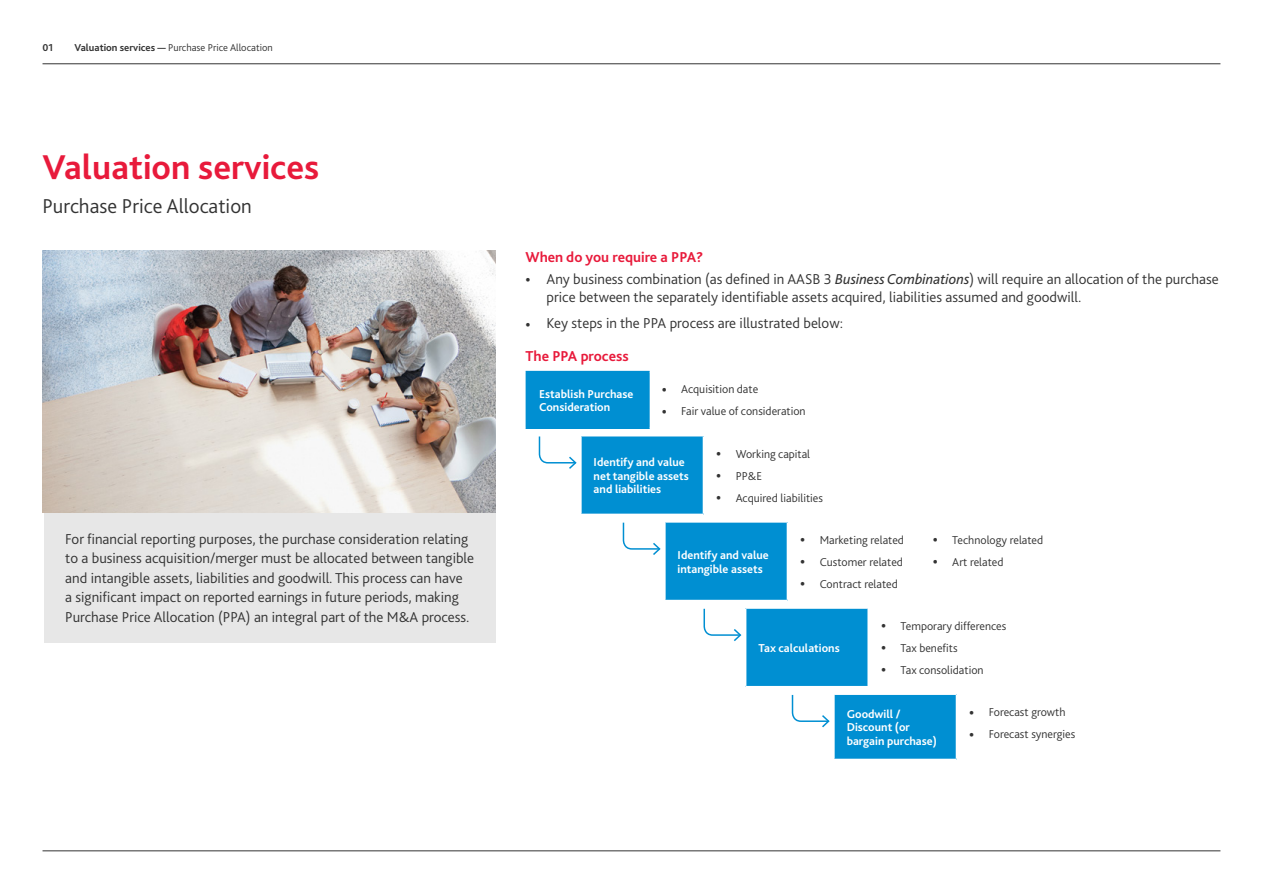
<style>
.page{position:relative;width:1263px;height:893px;background:#fff}
.page>*{position:absolute;margin:0;border:0;box-sizing:border-box;transform-origin:0 0}
.t1{font:700 36px "Bliss Pro";color:#e81a3b}
.t2{font:300 21px "Bliss Pro";color:#333}
.t3{font:300 15px/19.5px "Bliss Pro";color:#333}
.t4{font:700 15px "Bliss Pro";color:#e81a3b}
.t5{font:300 12px "Bliss Pro";color:#333}
.t6{font:700 12px/13.5px "Bliss Pro";color:#fff}
.t7{font:300 10.5px "Bliss Pro";color:#333}
.t8{font:700 10.5px "Bliss Pro";color:#333}
.s1{font-weight:700}
.s2{font-weight:400;font-size:16.5px}
.s3{font-weight:400;font-style:italic}
.s4{font-weight:700;color:#e81a3b}
</style>
<div class="page">
<div style="left:44px;top:511px;width:452px;height:132px;background:#e7e7e7"></div>
<img style="left:43px;top:250px;width:453px;height:263px">
<div style="left:526px;top:372px;width:123px;height:56px;background:#008fd2"></div>
<hr style="left:526px;top:371px;width:124px;height:1px;background:#008fd2">
<hr style="left:526px;top:427px;width:124px;height:2px;background:#008fd2">
<hr style="left:648px;top:372px;width:2px;height:55px;background:#008fd2">
<div style="left:581px;top:436px;width:122px;height:78px;background:#008fd2"></div>
<hr style="left:580px;top:436px;width:2px;height:78px;background:#fff">
<svg style="left:538px;top:436px;width:39px;height:33px"></svg>
<div style="left:665px;top:522px;width:122px;height:78px;background:#008fd2"></div>
<hr style="left:665px;top:521px;width:122px;height:2px;background:#fff">
<hr style="left:664px;top:523px;width:2px;height:77px;background:#fff">
<svg style="left:622px;top:522px;width:39px;height:33px"></svg>
<div style="left:746px;top:608px;width:122px;height:79px;background:#008fd2"></div>
<hr style="left:746px;top:607px;width:122px;height:2px;background:#fff">
<hr style="left:867px;top:609px;width:2px;height:77px;background:#fff">
<hr style="left:746px;top:686px;width:122px;height:1px;background:#fff">
<svg style="left:703px;top:608px;width:39px;height:33px"></svg>
<div style="left:834px;top:694px;width:122px;height:65px;background:#008fd2"></div>
<hr style="left:834px;top:693px;width:122px;height:2px;background:#fff">
<hr style="left:833px;top:695px;width:2px;height:64px;background:#fff">
<svg style="left:791px;top:694px;width:39px;height:34px"></svg>
<hr style="left:43px;top:850px;width:1177px;height:1px;background:#333">
<hr style="left:43px;top:63px;width:1177px;height:1px;background:#333">
<p class="t8" style="left:43px;top:40px;width:12px">01</p>
<p class="t7" style="left:74px;top:40px;width:200px"><span class="s1">Valuation services —</span> Purchase Price Allocation</p>
<h1 class="t1" style="left:42px;top:145px;width:278px">Valuation services</h1>
<h2 class="t2" style="left:42px;top:193px;width:211px">Purchase Price Allocation</h2>
<p class="t3" style="left:65px;top:528px;width:410px">For financial reporting purposes, the purchase consideration relating to a business acquisition/merger must be allocated between tangible and intangible assets, liabilities and goodwill. This process can have<br>a significant impact on reported earnings in future periods, making Purchase Price Allocation (PPA) an integral part of the M&amp;A process.</p>
<p class="t4" style="left:526px;top:247px;width:179px">When do you require a PPA?</p>
<p class="t3" style="left:547px;top:269px;width:674px;line-height:18px;text-indent:-21px"><span class="s2">•</span> Any business combination (as defined in AASB 3 <span class="s3">Business Combinations</span>) will require an allocation of the purchase price between the separately identifiable assets acquired, liabilities assumed and goodwill.</p>
<p class="t3" style="left:526px;top:307px;width:319px;line-height:32.2px"><span class="s2">•</span> Key steps in the PPA process are illustrated below:<br><span class="s4">The PPA process</span></p>
<p class="t6" style="left:539px;top:387px;width:96px">Establish Purchase<br>Consideration</p>
<p class="t5" style="left:662px;top:382px;width:98px"><span class="s2">•</span> Acquisition date</p>
<p class="t5" style="left:662px;top:404px;width:145px"><span class="s2">•</span> Fair value of consideration</p>
<p class="t6" style="left:594px;top:455px;width:97px">Identify and value net tangible assets and liabilities</p>
<p class="t5" style="left:716px;top:446px;width:95px"><span class="s2">•</span> Working capital</p>
<p class="t5" style="left:716px;top:468px;width:47px"><span class="s2">•</span> PP&amp;E</p>
<p class="t5" style="left:716px;top:490px;width:108px"><span class="s2">•</span> Acquired liabilities</p>
<p class="t6" style="left:678px;top:548px;width:93px">Identify and value intangible assets</p>
<p class="t5" style="left:800px;top:532px;width:105px"><span class="s2">•</span> Marketing related</p>
<p class="t5" style="left:800px;top:554px;width:104px"><span class="s2">•</span> Customer related</p>
<p class="t5" style="left:800px;top:576px;width:99px"><span class="s2">•</span> Contract related</p>
<p class="t5" style="left:933px;top:532px;width:112px"><span class="s2">•</span> Technology related</p>
<p class="t5" style="left:933px;top:554px;width:72px"><span class="s2">•</span> Art related</p>
<p class="t5" style="left:881px;top:618px;width:127px"><span class="s2">•</span> Temporary differences</p>
<p class="t5" style="left:881px;top:640px;width:78px"><span class="s2">•</span> Tax benefits</p>
<p class="t5" style="left:881px;top:662px;width:104px"><span class="s2">•</span> Tax consolidation</p>
<p class="t6" style="left:847px;top:707px;width:92px">Goodwill /<br>Discount (or bargain purchase)</p>
<p class="t5" style="left:969px;top:705px;width:98px"><span class="s2">•</span> Forecast growth</p>
<p class="t6" style="left:758px;top:641px;width:83px">Tax calculations</p>
<p class="t5" style="left:969px;top:727px;width:108px"><span class="s2">•</span> Forecast synergies</p>
</div>
